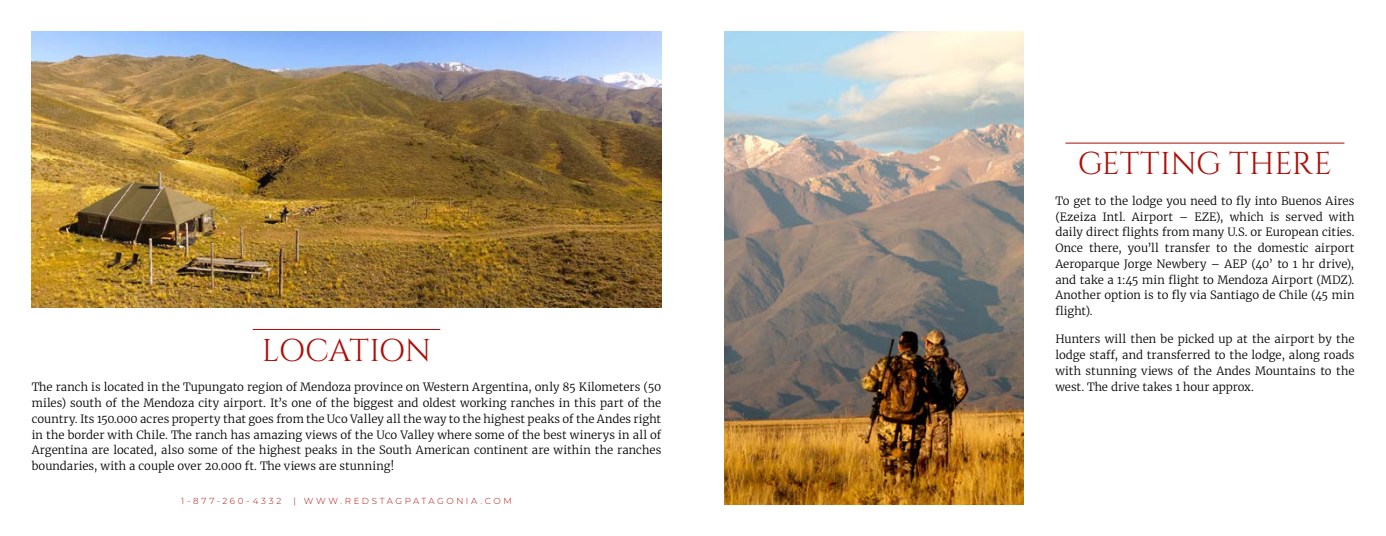
<style>
.page{position:relative;width:1386px;height:536px;background:#fff}
.page>*{position:absolute;margin:0;border:0;box-sizing:border-box;transform-origin:0 0}
.t1{font:31.5px "Cinzel";letter-spacing:-.015em;color:#ae0f0a}
.t2{font:300 11.38px/15.8px "Merriweather";color:#000;text-align:justify}
.t3{font:300 8.75px "Montserrat";letter-spacing:.3em;color:#ae0f0a}
</style>
<div class="page">
<img style="left:32px;top:32px;width:629px;height:275px">
<hr style="left:253px;top:329px;width:187px;height:1px;background:#ae0f0a">
<img style="left:724px;top:32px;width:300px;height:472px">
<hr style="left:1065px;top:143px;width:279px;height:1px;background:#ae0f0a">
<h1 class="t1" style="left:262px;top:332px;width:171px">LOCATION</h1>
<p class="t2" style="left:32px;top:379px;width:631px">The ranch is located in the Tupungato region of Mendoza province on Western Argentina, only 85 Kilometers (50 miles) south of the Mendoza city airport. It’s one of the biggest and oldest working ranches in this part of the country. Its 150.000 acres property that goes from the Uco Valley all the way to the highest peaks of the Andes right in the border with Chile. The ranch has amazing views of the Uco Valley where some of the best winerys in all of Argentina are located, also some of the highest peaks in the South American continent are within the ranches boundaries, with a couple over 20.000 ft. The views are stunning!</p>
<p class="t3" style="left:181px;top:495px;width:102px">1-877-260-4332</p>
<p class="t3" style="left:294px;top:495px;width:220px">| WWW.REDSTAGPATAGONIA.COM</p>
<h1 class="t1" style="left:1078px;top:145px;width:256px">GETTING THERE</h1>
<p class="t2" style="left:1055px;top:192px;width:301px">To get to the lodge you need to fly into Buenos Aires (Ezeiza Intl. Airport – EZE), which is served with daily direct flights from many U.S. or European cities.<br>Once there, you’ll transfer to the domestic airport Aeroparque Jorge Newbery – AEP (40’ to 1 hr drive), and take a 1:45 min flight to Mendoza Airport (MDZ).<br>Another option is to fly via Santiago de Chile (45 min flight).</p>
<p class="t2" style="left:1055px;top:331px;width:301px">Hunters will then be picked up at the airport by the lodge staff, and transferred to the lodge, along roads with stunning views of the Andes Mountains to the west. The drive takes 1 hour approx.</p>
</div>
